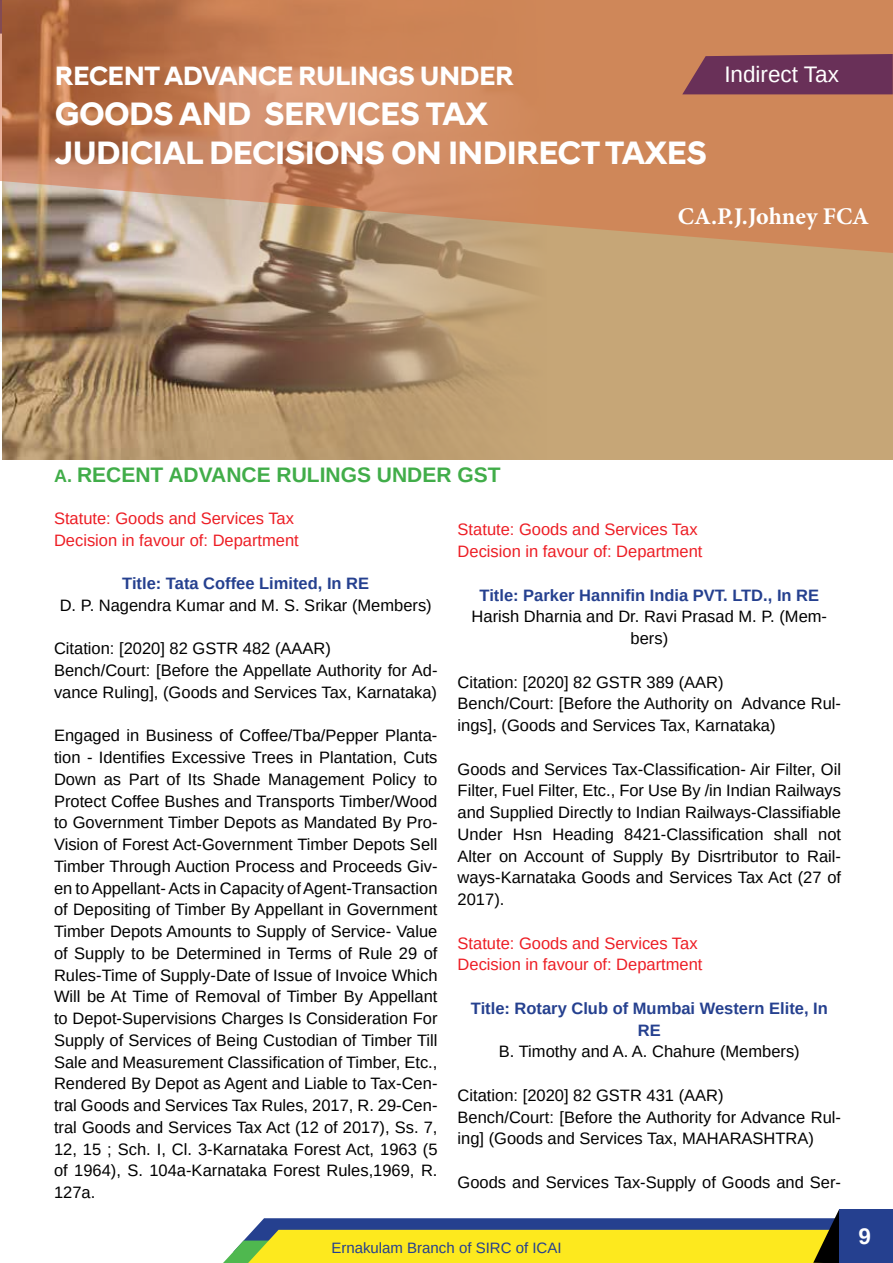
<style>
.page{position:relative;width:893px;height:1263px;background:#fff}
.page>*{position:absolute;margin:0;border:0;box-sizing:border-box;transform-origin:0 0}
.t1{font:700 33px/39.6px "Hyundai Sans Head";color:#fff}
.t2{font:700 27px "Hyundai Sans Head";color:#fff}
.t3{font:700 24px "Minion Pro";color:#fff}
.t4{font:22.5px "Arimo";color:#fff}
.t5{font:700 22.5px "Arimo";color:#fff}
.t6{font:700 21px "Arimo";color:#41ad49}
.t7{font:16.5px/21.8px "Arimo";color:#000}
.t8{font:16.5px/21.8px "Arimo";color:#ed1d24}
.t9{font:700 16.5px/21.8px "Arimo";color:#25408f;text-align:center}
.t10{font:15px "Arimo";color:#25408f}
.s1{font-size:18px}
</style>
<div class="page">
<svg style="left:223px;top:1210px;width:616px;height:53px"></svg>
<div style="left:839px;top:1209px;width:54px;height:54px;background:#25408f"></div>
<hr style="left:0;top:763px;width:1px;height:74px;background:#d8eff2">
<hr style="left:0;top:268px;width:2px;height:74px;background:#d8eff2">
<img style="left:2px;top:253px;width:101px;height:206px">
<svg style="left:103px;top:253px;width:790px;height:206px;background:#b69971"></svg>
<svg style="left:0;top:0;width:893px;height:253px;background:#c5875f"></svg>
<svg style="left:682px;top:0;width:211px;height:94px;background:#a76558"></svg>
<h2 class="t2" style="left:55px;top:60px;width:460px">RECENT ADVANCE RULINGS UNDER</h2>
<h1 class="t1" style="left:55px;top:94px;width:653px">GOODS AND SERVICES TAX<br>JUDICIAL DECISIONS ON INDIRECT TAXES</h1>
<h3 class="t4" style="left:724px;top:60px;width:116px">Indirect Tax</h3>
<h3 class="t3" style="left:678px;top:199px;width:193px">CA.P.J.Johney FCA</h3>
<p class="t6" style="left:54px;top:460px;width:448px"><span class="s1">A.</span> RECENT ADVANCE RULINGS UNDER GST</p>
<p class="t8" style="left:54px;top:507px;width:246px">Statute: Goods and Services Tax<br>Decision in favour of: Department</p>
<p class="t9" style="left:122px;top:573px;width:248px">Title: Tata Coffee Limited, In RE</p>
<p class="t7" style="left:60px;top:594px;width:373px">D. P. Nagendra Kumar and M. S. Srikar (Members)</p>
<p class="t7" style="left:54px;top:638px;width:385px">Citation: [2020] 82 GSTR 482 (AAAR)<br>Bench/Court: [Before the Appellate Authority for Ad&shy;vance Ruling], (Goods and Services Tax, Karnataka)</p>
<p class="t7" style="left:54px;top:725px;width:385px;text-align:justify">Engaged in Business of Coffee/Tba/Pepper Planta&shy;tion - Identifies Excessive Trees in Plantation, Cuts Down as Part of Its Shade Management Policy to Protect Coffee Bushes and Transports Timber/Wood to Government Timber Depots as Mandated By Pro-Vision of Forest Act-Government Timber Depots Sell Timber Through Auction Process and Proceeds Giv&shy;en to Appellant- Acts in Capacity of Agent-Transaction of Depositing of Timber By Appellant in Government Timber Depots Amounts to Supply of Service- Value of Supply to be Determined in Terms of Rule 29 of Rules-Time of Supply-Date of Issue of Invoice Which Will be At Time of Removal of Timber By Appellant to Depot-Supervisions Charges Is Consideration For Supply of Services of Being Custodian of Timber Till Sale and Measurement Classification of Timber, Etc., Rendered By Depot as Agent and Liable to Tax-Cen&shy;tral Goods and Services Tax Rules, 2017, R. 29-Cen&shy;tral Goods and Services Tax Act (12 of 2017), Ss. 7, 12, 15 ; Sch. I, Cl. 3-Karnataka Forest Act, 1963 (5 of 1964), S. 104a-Karnataka Forest Rules,1969, R.<br>127a.</p>
<p class="t8" style="left:458px;top:519px;width:246px">Statute: Goods and Services Tax<br>Decision in favour of: Department</p>
<p class="t9" style="left:480px;top:584px;width:341px">Title: Parker Hannifin India PVT. LTD., In RE</p>
<p class="t7" style="left:472px;top:606px;width:357px;text-align:center">Harish Dharnia and Dr. Ravi Prasad M. P. (Mem&shy;bers)</p>
<p class="t7" style="left:458px;top:671px;width:385px">Citation: [2020] 82 GSTR 389 (AAR)<br>Bench/Court: [Before the Authority on Advance Rul&shy;ings], (Goods and Services Tax, Karnataka)</p>
<p class="t7" style="left:458px;top:758px;width:385px;text-align:justify">Goods and Services Tax-Classification- Air Filter, Oil Filter, Fuel Filter, Etc., For Use By /in Indian Railways and Supplied Directly to Indian Railways-Classifiable Under Hsn Heading 8421-Classification shall not Alter on Account of Supply By Disrtributor to Rail&shy;ways-Karnataka Goods and Services Tax Act (27 of 2017).</p>
<p class="t8" style="left:458px;top:932px;width:246px">Statute: Goods and Services Tax<br>Decision in favour of: Department</p>
<p class="t9" style="left:471px;top:998px;width:358px">Title: Rotary Club of Mumbai Western Elite, In<br>RE</p>
<p class="t7" style="left:499px;top:1041px;width:302px">B. Timothy and A. A. Chahure (Members)</p>
<p class="t7" style="left:458px;top:1084px;width:385px">Citation: [2020] 82 GSTR 431 (AAR)<br>Bench/Court: [Before the Authority for Advance Rul&shy;ing] (Goods and Services Tax, MAHARASHTRA)</p>
<p class="t7" style="left:458px;top:1171px;width:385px">Goods and Services Tax-Supply of Goods and Ser-</p>
<p class="t10" style="left:331px;top:1238px;width:232px">Ernakulam Branch of SIRC of ICAI</p>
<h3 class="t5" style="left:858px;top:1220px;width:14px">9</h3>
</div>
